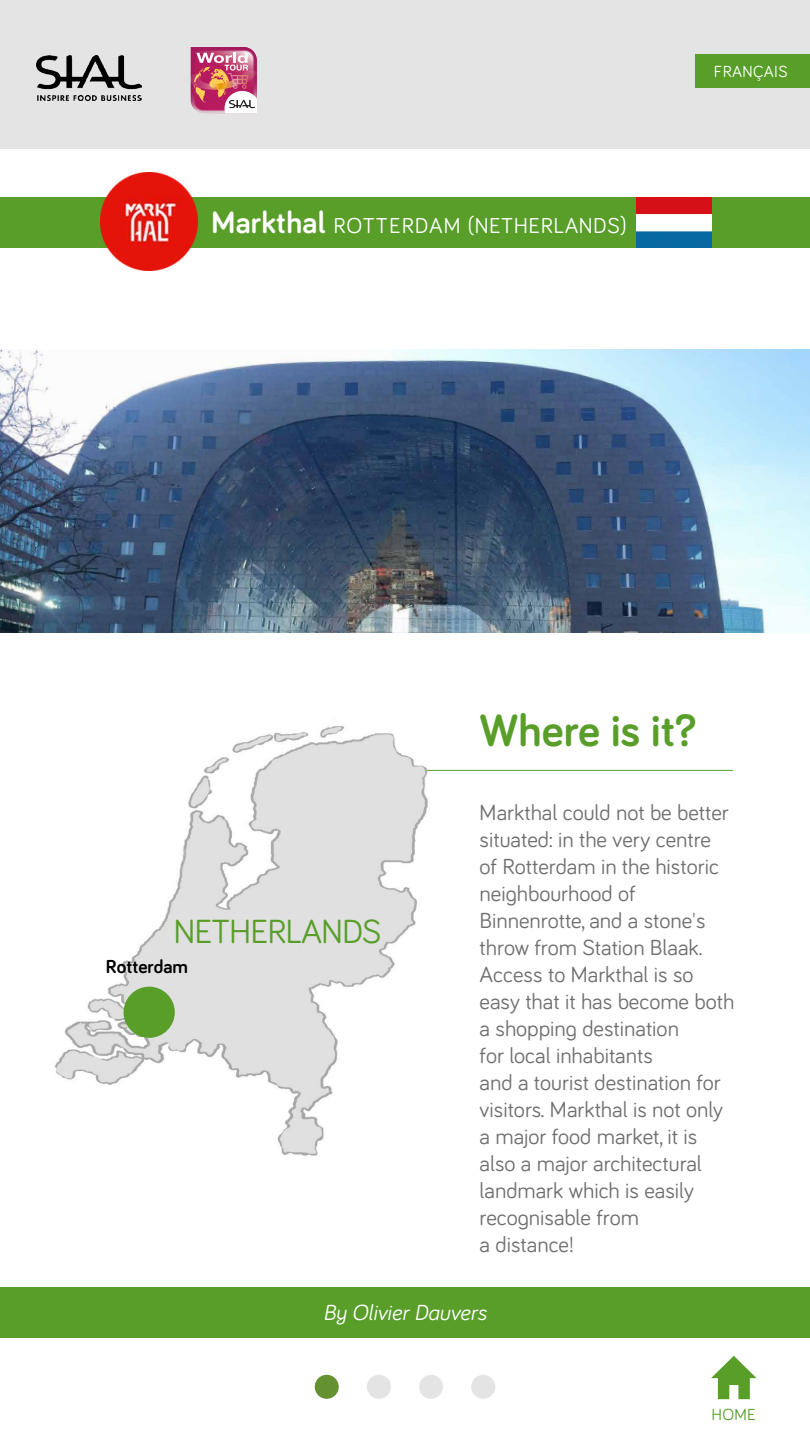
<style>
.page{position:relative;width:810px;height:1440px;background:#fff}
.page>*{position:absolute;margin:0;border:0;box-sizing:border-box;transform-origin:0 0}
.t1{font:700 46.5px "Bariol";color:#589e29}
.t2{font:34.5px "Bariol";letter-spacing:-.025em;color:#589e29}
.t3{font:22.5px/27px "Bariol";color:#706f6f}
.t4{font:italic 22.5px "Bariol";color:#fff}
.t5{font:22.27px "Bariol";letter-spacing:.025em;color:#fff}
.t6{font:700 19.42px "Bariol";color:#000}
.t7{font:16.5px "Bariol";letter-spacing:.02em;color:#fff}
.t8{font:16.5px "Bariol";color:#589e29}
.s1{font-weight:700;font-size:31.8px}
</style>
<div class="page">
<img style="left:55px;top:726px;width:384px;height:430px">
<div style="left:124px;top:987px;width:51px;height:51px;background:#589e29;border-radius:50%"></div>
<hr style="left:427px;top:770px;width:306px;height:1px;background:#589e29">
<div style="left:0;top:1287px;width:810px;height:50px;background:#589e29"></div>
<img style="left:0;top:350px;width:810px;height:283px">
<div style="left:0;top:197px;width:810px;height:50px;background:#589e29"></div>
<div style="left:315px;top:1375px;width:24px;height:24px;background:#659231;border-radius:50%"></div>
<div style="left:367px;top:1375px;width:24px;height:24px;background:#e4e4e4;border-radius:50%"></div>
<div style="left:419px;top:1375px;width:24px;height:24px;background:#e4e4e4;border-radius:50%"></div>
<div style="left:471px;top:1375px;width:24px;height:24px;background:#e4e4e4;border-radius:50%"></div>
<div style="left:0;top:0;width:810px;height:148px;background:#e4e4e4"></div>
<img style="left:36px;top:56px;width:105px;height:45px">
<svg style="left:190px;top:71px;width:1px;height:19px"></svg>
<svg style="left:191px;top:47px;width:66px;height:66px;background:#cc6f87"></svg>
<div style="left:695px;top:54px;width:114px;height:33px;background:#589e29"></div>
<svg style="left:711px;top:1356px;width:46px;height:43px"></svg>
<img style="left:637px;top:197px;width:75px;height:50px">
<img style="left:100px;top:173px;width:98px;height:97px">
<p class="t5" style="left:211px;top:210px;width:417px"><span class="s1">Markthal</span> ROTTERDAM (NETHERLANDS)</p>
<p class="t7" style="left:714px;top:61px;width:75px">FRANÇAIS</p>
<h1 class="t1" style="left:480px;top:698px;width:218px">Where is it?</h1>
<h2 class="t2" style="left:174px;top:908px;width:209px">NETHERLANDS</h2>
<p class="t6" style="left:106px;top:953px;width:84px">Rotterdam</p>
<p class="t3" style="left:480px;top:798px;width:256px">Markthal could not be better situated: in the very centre<br>of Rotterdam in the historic neighbourhood of<br>Binnenrotte, and a stone's throw from Station Blaak.<br>Access to Markthal is so easy that it has become both a shopping destination<br>for local inhabitants<br>and a tourist destination for visitors. Markthal is not only a major food market, it is also a major architectural landmark which is easily recognisable from<br>a distance!</p>
<p class="t4" style="left:323px;top:1297px;width:165px">By Olivier Dauvers</p>
<p class="t8" style="left:711px;top:1403px;width:46px">HOME</p>
</div>
